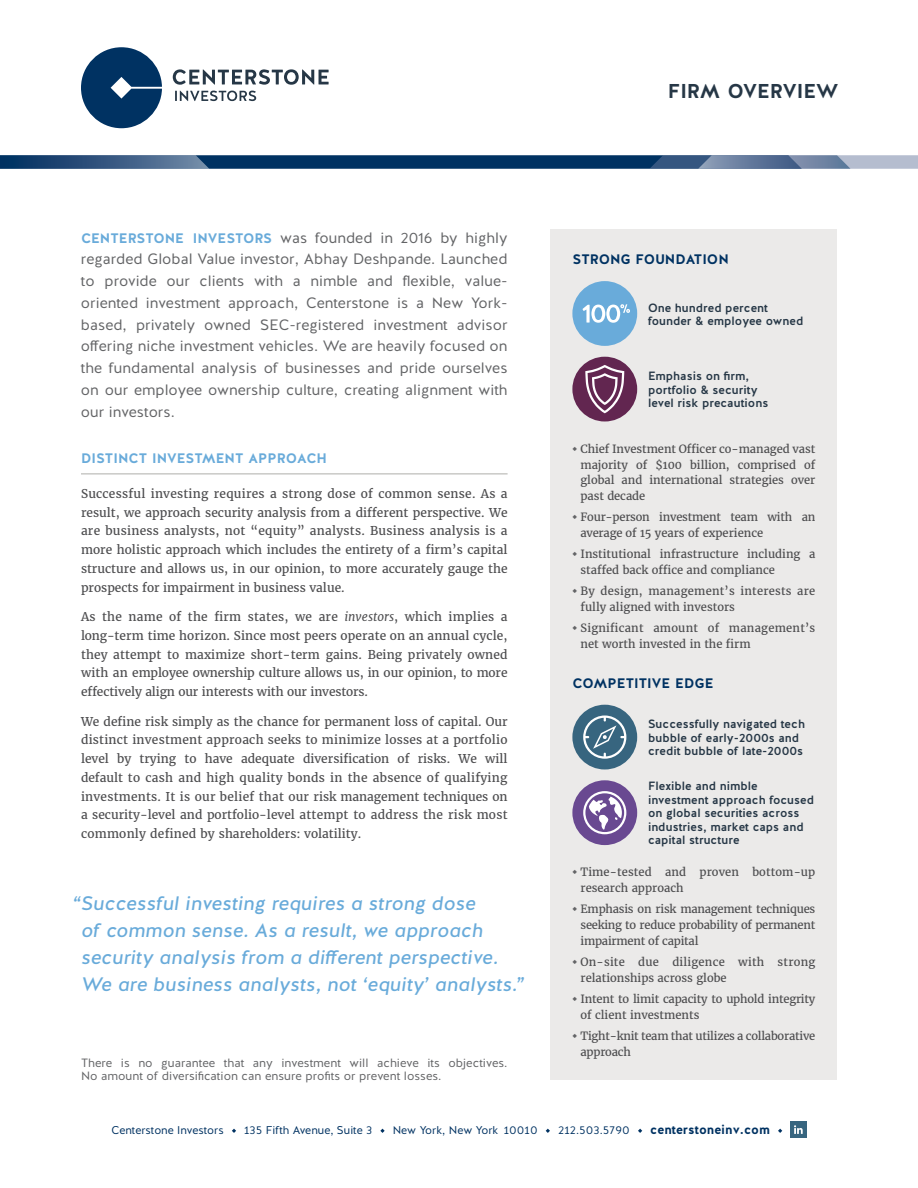
<style>
.page{position:relative;width:918px;height:1188px;background:#fff}
.page>*{position:absolute;margin:0;border:0;box-sizing:border-box;transform-origin:0 0}
.t1{font:24px "Halis GR S Medium";color:#263746}
.t2{font:italic 19.5px/27px "Halis GR";color:#69abda}
.t3{font:16.5px "Halis GR S Medium";color:#003262}
.t4{font:16.5px "Halis GR S Medium";color:#69abda}
.t5{font:15px/21.8px "Halis GR";color:#636466;text-align:justify}
.t6{font:700 12.75px "Halis GR";color:#003262}
.t7{font:12px/18.8px "Merriweather";color:#4d4d4f;text-align:justify}
.t8{font:500 12px/13.5px "Halis GR";color:#263746}
.t9{font:12px/12.8px "Halis GR";color:#636466}
.t10{font:11.25px/15.8px "Merriweather";color:#4d4d4f}
.t11{font:11.25px/15.8px "Merriweather";letter-spacing:.02em;color:#4d4d4f}
.t12{font:11.25px/15.8px "Merriweather";letter-spacing:-.02em;color:#4d4d4f}
.t13{font:11.25px "Halis GR";color:#003262}
.s1{font-family:"Halis GR S Medium";font-size:16.5px;color:#69abda}
.s2{font-style:italic}
</style>
<div class="page">
<svg style="left:232px;top:1129px;width:4px;height:4px"></svg>
<svg style="left:380px;top:1129px;width:5px;height:4px"></svg>
<svg style="left:546px;top:1129px;width:4px;height:4px"></svg>
<svg style="left:638px;top:1129px;width:4px;height:4px"></svg>
<svg style="left:778px;top:1129px;width:4px;height:4px"></svg>
<div style="left:790px;top:1122px;width:17px;height:16px;background:#37657f"></div>
<svg style="left:794px;top:1125px;width:9px;height:9px"></svg>
<div style="left:551px;top:230px;width:286px;height:850px;background:#ebeae9"></div>
<div style="left:572px;top:705px;width:65px;height:64px;background:#37657f;border-radius:50%"></div>
<svg style="left:583px;top:716px;width:43px;height:43px"></svg>
<div style="left:572px;top:780px;width:65px;height:65px;background:#694991;border-radius:50%"></div>
<svg style="left:583px;top:791px;width:43px;height:43px"></svg>
<div style="left:572px;top:281px;width:65px;height:65px;background:#69abda;border-radius:50%"></div>
<svg style="left:583px;top:304px;width:47px;height:19px"></svg>
<div style="left:572px;top:357px;width:65px;height:64px;background:#622650;border-radius:50%"></div>
<svg style="left:585px;top:365px;width:39px;height:48px"></svg>
<hr style="left:81px;top:474px;width:427px;height:1px;background:#afaeaa">
<svg style="left:0;top:155px;width:918px;height:14px;background:#32577f"></svg>
<div style="left:81px;top:47px;width:81px;height:81px;background:#003262;border-radius:40px"></div>
<svg style="left:173px;top:69px;width:156px;height:16px"></svg>
<svg style="left:175px;top:91px;width:81px;height:10px"></svg>
<h1 class="t1" style="left:668px;top:74px;width:172px">FIRM OVERVIEW</h1>
<p class="t5" style="left:81px;top:227px;width:428px"><span class="s1">CENTERSTONE INVESTORS</span> was founded in 2016 by highly regarded Global Value investor, Abhay Deshpande. Launched to provide our clients with a nimble and flexible, value&shy;oriented investment approach, Centerstone is a New York&shy;based, privately owned SEC-registered investment advisor offering niche investment vehicles. We are heavily focused on the fundamental analysis of businesses and pride ourselves on our employee ownership culture, creating alignment with our investors.</p>
<h3 class="t4" style="left:81px;top:447px;width:248px">DISTINCT INVESTMENT APPROACH</h3>
<p class="t7" style="left:81px;top:484px;width:428px">Successful investing requires a strong dose of common sense. As a result, we approach security analysis from a different perspective. We are business analysts, not “equity” analysts. Business analysis is a more holistic approach which includes the entirety of a firm’s capital structure and allows us, in our opinion, to more accurately gauge the prospects for impairment in business value.</p>
<p class="t7" style="left:81px;top:607px;width:428px">As the name of the firm states, we are <span class="s2">investors</span>, which implies a long-term time horizon. Since most peers operate on an annual cycle, they attempt to maximize short-term gains. Being privately owned with an employee ownership culture allows us, in our opinion, to more effectively align our interests with our investors.</p>
<p class="t7" style="left:81px;top:712px;width:428px">We define risk simply as the chance for permanent loss of capital. Our distinct investment approach seeks to minimize losses at a portfolio level by trying to have adequate diversification of risks. We will default to cash and high quality bonds in the absence of qualifying investments. It is our belief that our risk management techniques on a security-level and portfolio-level attempt to address the risk most commonly defined by shareholders: volatility.</p>
<h2 class="t2" style="left:81px;top:890px;width:445px;text-indent:-8px">“Successful investing requires a strong dose<br>of common sense. As a result, we approach security analysis from a different perspective.<br>We are business analysts, not ‘equity’ analysts.”</h2>
<p class="t9" style="left:81px;top:1057px;width:428px">There is no guarantee that any investment will achieve its objectives.<br>No amount of diversification can ensure profits or prevent losses.</p>
<h3 class="t3" style="left:572px;top:248px;width:158px">STRONG FOUNDATION</h3>
<p class="t8" style="left:648px;top:301px;width:157px">One hundred percent founder &amp; employee owned</p>
<p class="t8" style="left:648px;top:370px;width:122px">Emphasis on firm, portfolio &amp; security level risk precautions</p>
<p class="t10" style="left:581px;top:441px;width:236px;text-align:justify;text-indent:-8px"><sup>◆</sup> Chief Investment Officer co-managed vast majority of $100 billion, comprised of global and international strategies over past decade</p>
<p class="t12" style="left:581px;top:509px;width:236px;text-indent:-8px"><sup>◆</sup> Four-person investment team with an average of 15 years of experience</p>
<p class="t10" style="left:581px;top:546px;width:236px;text-indent:-8px"><sup>◆</sup> Institutional infrastructure including a staffed back office and compliance</p>
<p class="t11" style="left:581px;top:583px;width:236px;text-indent:-8px"><sup>◆</sup> By design, management’s interests are fully aligned with investors</p>
<p class="t11" style="left:581px;top:620px;width:236px;text-indent:-8px"><sup>◆</sup> Significant amount of management’s net worth invested in the firm</p>
<h3 class="t3" style="left:572px;top:672px;width:143px">COMPETITIVE EDGE</h3>
<p class="t8" style="left:648px;top:718px;width:159px">Successfully navigated tech bubble of early-2000s and credit bubble of late-2000s</p>
<p class="t8" style="left:648px;top:780px;width:168px">Flexible and nimble investment approach focused on global securities across industries, market caps and capital structure</p>
<p class="t10" style="left:580px;top:864px;width:236px;text-indent:-8px"><sup>◆</sup> Time-tested and proven bottom-up research approach</p>
<p class="t10" style="left:580px;top:901px;width:236px;text-align:justify;text-indent:-8px"><sup>◆</sup> Emphasis on risk management techniques seeking to reduce probability of permanent impairment of capital</p>
<p class="t11" style="left:580px;top:954px;width:236px;text-indent:-8px"><sup>◆</sup> On-site due diligence with strong relationships across globe</p>
<p class="t12" style="left:580px;top:991px;width:236px;text-indent:-8px"><sup>◆</sup> Intent to limit capacity to uphold integrity of client investments</p>
<p class="t12" style="left:580px;top:1028px;width:236px;text-indent:-8px"><sup>◆</sup> Tight-knit team that utilizes a collaborative approach</p>
<p class="t13" style="left:111px;top:1123px;width:114px">Centerstone Investors</p>
<p class="t13" style="left:244px;top:1123px;width:130px">135 Fifth Avenue, Suite 3</p>
<p class="t13" style="left:393px;top:1123px;width:146px">New York, New York 10010</p>
<p class="t13" style="left:558px;top:1123px;width:73px">212.503.5790</p>
<p class="t6" style="left:650px;top:1121px;width:121px">centerstoneinv.com</p>
</div>
